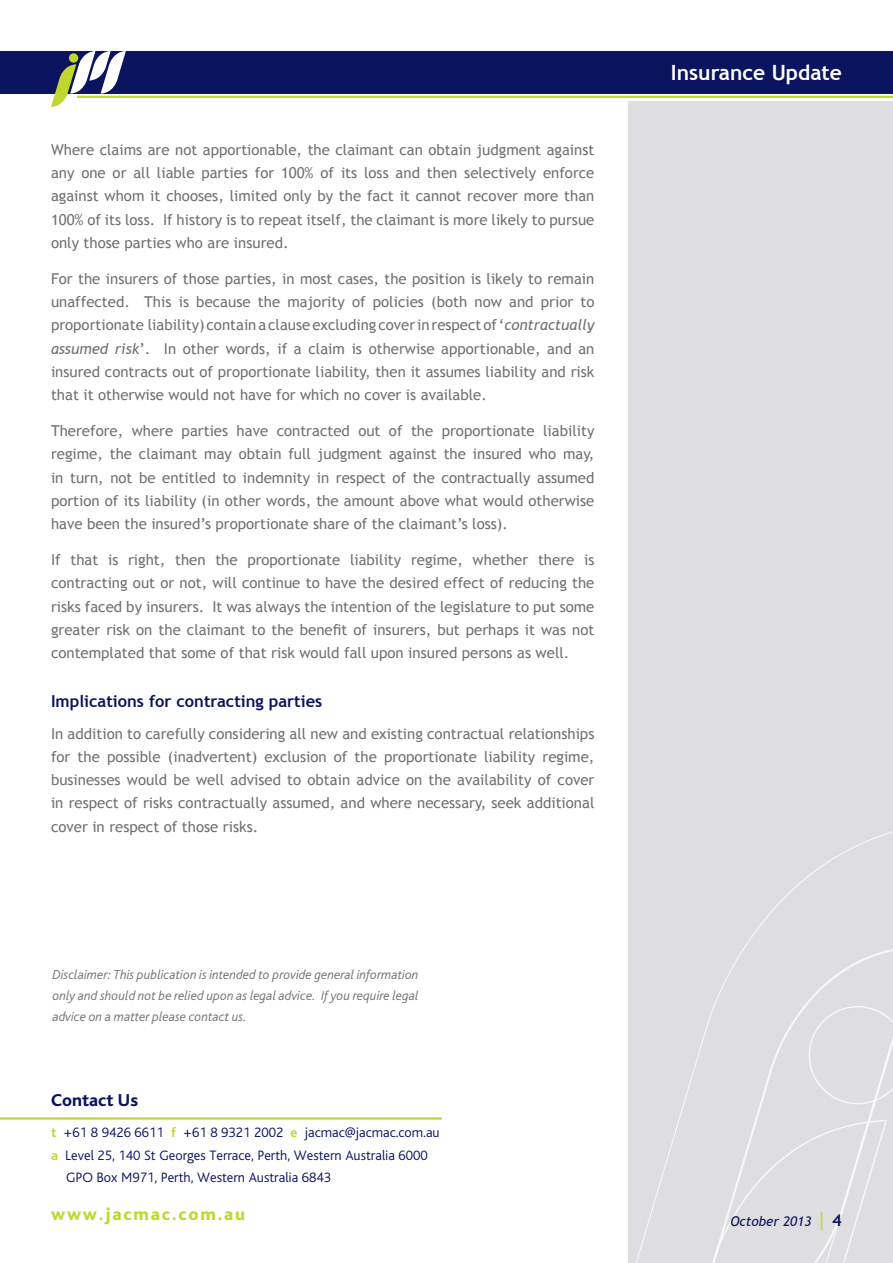
<style>
.page{position:relative;width:893px;height:1263px;background:#fff}
.page>*{position:absolute;margin:0;border:0;box-sizing:border-box;transform-origin:0 0}
.t1{font:700 21px "Trebuchet MS";color:#fff}
.t2{font:800 18px "Bliss";letter-spacing:.1em;color:#c1d72f}
.t3{font:800 18px "Bliss";color:#0b145e}
.t4{font:700 16.5px "Trebuchet MS";color:#0b145e}
.t5{font:15px/23.2px "Trebuchet MS";color:#717074;text-align:justify}
.t6{font:300 14.25px "Bliss";color:#0b145e}
.t7{font:italic 300 13.5px/21px "Bliss";color:#717074;text-align:justify}
.t8{font:italic 13.5px "Trebuchet MS";color:#0b145e}
.s1{font-style:italic}
.s2{font-weight:700;color:#c1d72f}
.s3{font-family:"Bliss";font-style:normal;font-size:18px;color:#c1d72f}
.s4{font-weight:700;font-style:normal;font-size:16.5px}
</style>
<div class="page">
<div style="left:628px;top:101px;width:265px;height:1162px;background:#dedee1"></div>
<svg style="left:679px;top:831px;width:214px;height:288px"></svg>
<svg style="left:636px;top:1119px;width:251px;height:144px"></svg>
<svg style="left:809px;top:1006px;width:84px;height:98px"></svg>
<div style="left:0;top:51px;width:893px;height:43px;background:#0b145e"></div>
<svg style="left:51px;top:51px;width:75px;height:56px"></svg>
<div style="left:69px;top:53px;width:9px;height:10px;background:#c1d72f;border-radius:50%"></div>
<hr style="left:77px;top:96px;width:816px;height:2px;background:#c1d72f">
<hr style="left:0;top:1117px;width:442px;height:2px;background:#c1d72f">
<p class="t5" style="left:51px;top:138px;width:545px">Where claims are not apportionable, the claimant can obtain judgment against any one or all liable parties for 100% of its loss and then selectively enforce against whom it chooses, limited only by the fact it cannot recover more than 100% of its loss. If history is to repeat itself, the claimant is more likely to pursue only those parties who are insured.</p>
<p class="t5" style="left:51px;top:267px;width:545px">For the insurers of those parties, in most cases, the position is likely to remain unaffected. This is because the majority of policies (both now and prior to proportionate liability) contain a clause excluding cover in respect of ‘<span class="s1">contractually assumed risk</span>’. In other words, if a claim is otherwise apportionable, and an insured contracts out of proportionate liability, then it assumes liability and risk that it otherwise would not have for which no cover is available.</p>
<p class="t5" style="left:51px;top:419px;width:545px">Therefore, where parties have contracted out of the proportionate liability regime, the claimant may obtain full judgment against the insured who may, in turn, not be entitled to indemnity in respect of the contractually assumed portion of its liability (in other words, the amount above what would otherwise have been the insured’s proportionate share of the claimant’s loss).</p>
<p class="t5" style="left:51px;top:548px;width:545px">If that is right, then the proportionate liability regime, whether there is contracting out or not, will continue to have the desired effect of reducing the risks faced by insurers. It was always the intention of the legislature to put some greater risk on the claimant to the benefit of insurers, but perhaps it was not contemplated that some of that risk would fall upon insured persons as well.</p>
<p class="t4" style="left:51px;top:691px;width:273px">Implications for contracting parties</p>
<p class="t5" style="left:51px;top:722px;width:545px">In addition to carefully considering all new and existing contractual relationships for the possible (inadvertent) exclusion of the proportionate liability regime, businesses would be well advised to obtain advice on the availability of cover in respect of risks contractually assumed, and where necessary, seek additional cover in respect of those risks.</p>
<p class="t7" style="left:52px;top:964px;width:368px">Disclaimer: This publication is intended to provide general information only and should not be relied upon as legal advice. If you require legal advice on a matter please contact us.</p>
<p class="t3" style="left:51px;top:1091px;width:89px">Contact Us</p>
<p class="t6" style="left:51px;top:1125px;width:390px"><span class="s2">t</span> +61 8 9426 6611 <span class="s2">f</span> +61 8 9321 2002 <span class="s2">e</span> jacmac@jacmac.com.au</p>
<p class="t6" style="left:51px;top:1147px;width:378px"><span class="s2">a</span> Level 25, 140 St Georges Terrace, Perth, Western Australia 6000</p>
<p class="t6" style="left:66px;top:1170px;width:267px">GPO Box M971, Perth, Western Australia 6843</p>
<h1 class="t1" style="left:671px;top:59px;width:173px">Insurance Update</h1>
<p class="t2" style="left:51px;top:1205px;width:196px">www.jacmac.com.au</p>
<p class="t8" style="left:730px;top:1213px;width:113px">October 2013 <span class="s3">|</span> <span class="s4">4</span></p>
</div>
